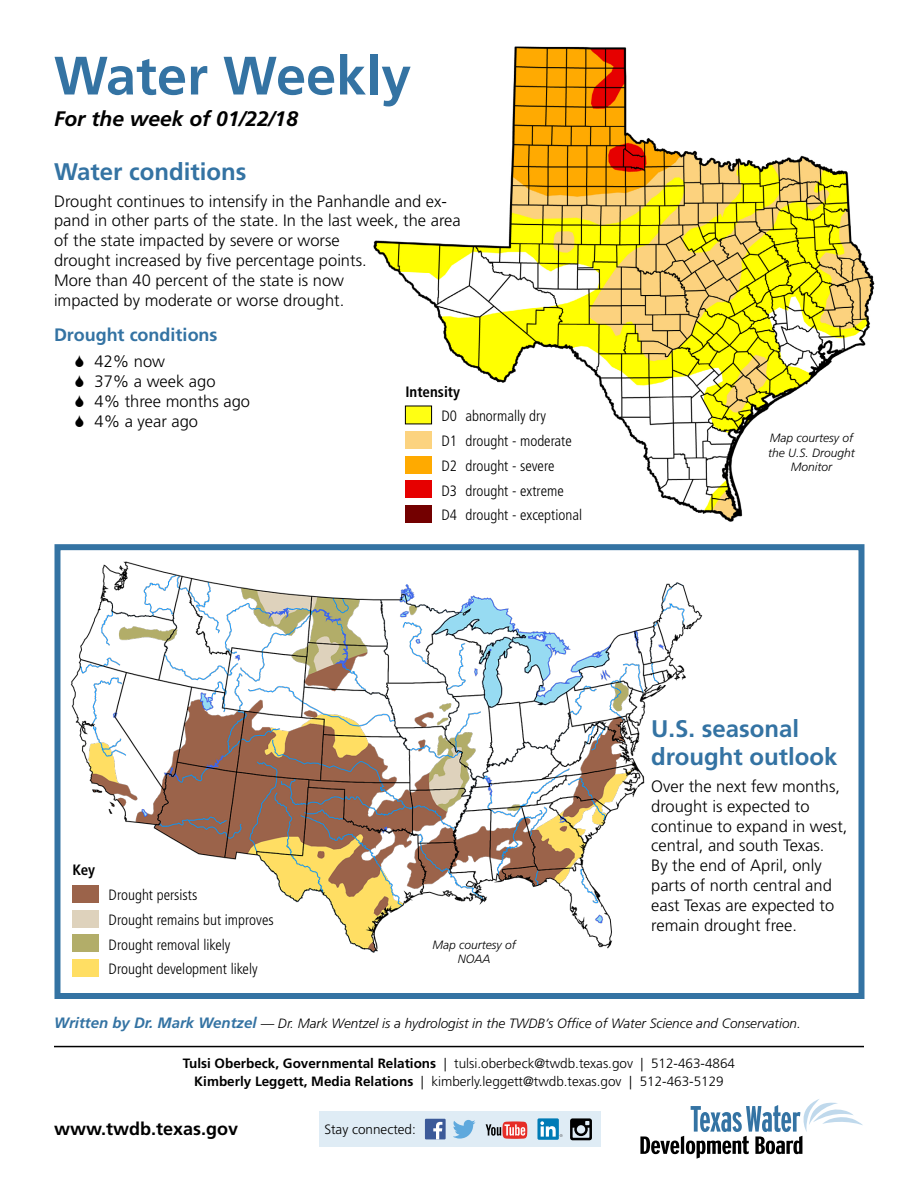
<style>
.page{position:relative;width:918px;height:1188px;background:#fff}
.page>*{position:absolute;margin:0;border:0;box-sizing:border-box;transform-origin:0 0}
.heading_1{font:700 54px "Frutiger LT Std";color:#3473a3}
.heading_2{font:700 24px/28.8px "Frutiger LT Std";color:#3473a3}
.heading_1_date_line{font:italic 700 21px "Frutiger LT Std";color:#000}
.contact_info{font:700 18px "Frutiger LT Std";color:#000}
.heading_3{font:700 18px "Frutiger LT Std";color:#3473a3}
.body{font:300 16.5px/19.8px "Frutiger LT Std";color:#000}
.t1{font:300 condensed 15px/24.8px "Frutiger LT Std";color:#000}
.t2{font:700 condensed 15px "Frutiger LT Std";color:#000}
.contact_info-2{font:300 13.5px/18px "Frutiger LT Std";color:#000;text-align:center}
.heading_4{font:italic 300 13.5px "Frutiger LT Std";color:#000}
.t3{font:italic 300 12px/14.4px "Frutiger LT Std";color:#000;text-align:center}
.s1{font-weight:700;font-size:15px;color:#3473a3}
.s2{font-weight:700}
</style>
<div class="page">
<div style="left:54px;top:544px;width:810px;height:455px;border:6px solid #3473a3"></div>
<div style="left:319px;top:1112px;width:282px;height:35px;background:#dfecf5"></div>
<img style="left:373px;top:47px;width:502px;height:475px">
<div style="left:405px;top:406px;width:27px;height:18px;background:#ffff13"></div>
<div style="left:405px;top:406px;width:27px;height:18px;border:1px solid #000"></div>
<div style="left:405px;top:431px;width:27px;height:18px;background:#fcd37f"></div>
<div style="left:405px;top:456px;width:27px;height:18px;background:#fa0"></div>
<div style="left:405px;top:480px;width:27px;height:18px;background:#e60000"></div>
<div style="left:405px;top:505px;width:27px;height:18px;background:#730000"></div>
<img style="left:70px;top:561px;width:633px;height:392px">
<div style="left:73px;top:885px;width:26px;height:18px;background:#9b634a"></div>
<div style="left:73px;top:910px;width:26px;height:17px;background:#ded2bc"></div>
<div style="left:73px;top:934px;width:26px;height:18px;background:#b2ad69"></div>
<div style="left:73px;top:959px;width:26px;height:18px;background:#ffde63"></div>
<hr style="left:54px;top:1046px;width:810px;height:1px;background:#000">
<svg style="left:640px;top:1099px;width:223px;height:60px"></svg>
<div style="left:425px;top:1119px;width:21px;height:20px;background:#3c5a99"></div>
<svg style="left:433px;top:1122px;width:9px;height:17px"></svg>
<svg style="left:453px;top:1120px;width:23px;height:19px"></svg>
<svg style="left:486px;top:1121px;width:41px;height:18px"></svg>
<div style="left:537px;top:1118px;width:22px;height:22px;background:#007bb6;border-radius:2px"></div>
<svg style="left:540px;top:1121px;width:23px;height:16px"></svg>
<svg style="left:570px;top:1118px;width:22px;height:22px"></svg>
<p class="heading_1" style="left:54px;top:44px;width:359px">Water Weekly</p>
<p class="heading_1_date_line" style="left:54px;top:107px;width:245px">For the week of 01/22/18</p>
<p class="heading_2" style="left:54px;top:157px;width:194px">Water conditions</p>
<p class="body" style="left:54px;top:191px;width:408px">Drought continues to intensify in the Panhandle and ex&shy;pand in other parts of the state. In the last week, the area of the state impacted by severe or worse<br>drought increased by five percentage points.<br>More than 40 percent of the state is now<br>impacted by moderate or worse drought.</p>
<p class="heading_3" style="left:54px;top:324px;width:165px">Drought conditions</p>
<p class="body" style="left:94px;top:352px;width:72px">42% now</p>
<p class="body" style="left:94px;top:372px;width:123px">37% a week ago</p>
<p class="body" style="left:94px;top:391px;width:157px">4% three months ago</p>
<p class="body" style="left:94px;top:411px;width:105px">4% a year ago</p>
<p class="t2" style="left:405px;top:383px;width:56px">Intensity</p>
<p class="t1" style="left:441px;top:404px;width:142px">D0 abnormally dry<br>D1 drought - moderate<br>D2 drought - severe<br>D3 drought - extreme<br>D4 drought - exceptional</p>
<p class="t3" style="left:768px;top:431px;width:88px">Map courtesy of the U.S. Drought<br>Monitor</p>
<p class="t2" style="left:73px;top:861px;width:24px">Key</p>
<p class="t1" style="left:109px;top:883px;width:167px">Drought persists<br>Drought remains but improves<br>Drought removal likely<br>Drought development likely</p>
<p class="t3" style="left:432px;top:938px;width:85px">Map courtesy of<br>NOAA</p>
<p class="heading_2" style="left:651px;top:714px;width:188px">U.S. seasonal drought outlook</p>
<p class="body" style="left:651px;top:777px;width:198px">Over the next few months, drought is expected to continue to expand in west, central, and south Texas.<br>By the end of April, only parts of north central and east Texas are expected to remain drought free.</p>
<p class="heading_4" style="left:54px;top:1016px;width:748px"><span class="s1">Written by Dr. Mark Wentzel</span> — Dr. Mark Wentzel is a hydrologist in the TWDB’s Office of Water Science and Conservation.</p>
<p class="contact_info-2" style="left:183px;top:1054px;width:554px"><span class="s2">Tulsi Oberbeck, Governmental Relations</span> | tulsi.oberbeck@twdb.texas.gov | 512-463-4864<br><span class="s2">Kimberly Leggett, Media Relations</span> | kimberly.leggett@twdb.texas.gov | 512-463-5129</p>
<p class="contact_info" style="left:54px;top:1118px;width:186px">www.twdb.texas.gov</p>
<p class="contact_info-2" style="left:324px;top:1120px;width:93px">Stay connected:</p>
</div>
